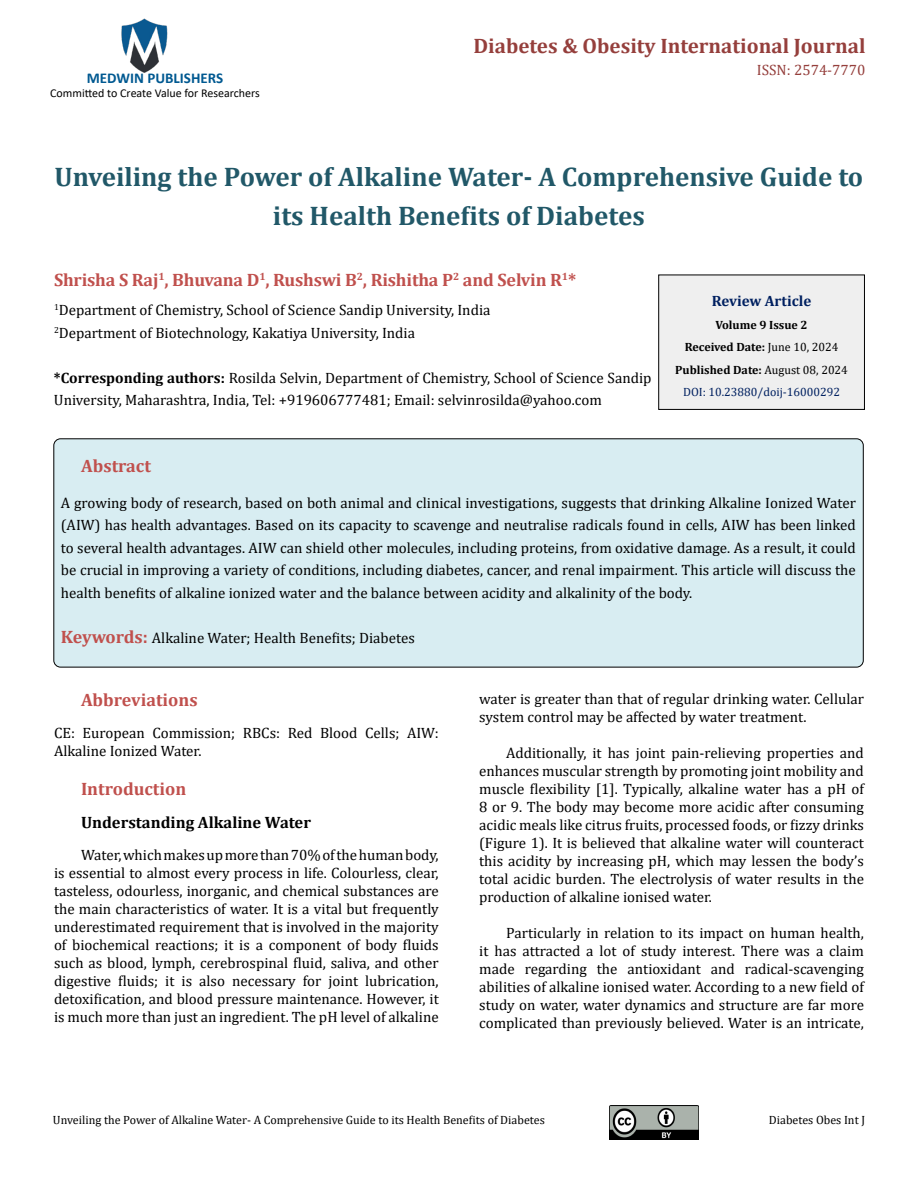
<style>
.page{position:relative;width:918px;height:1188px;background:#fff}
.page>*{position:absolute;margin:0;border:0;box-sizing:border-box;transform-origin:0 0}
.t1{font:700 27px/39px "Cambria";color:#215868;text-align:center}
.t2{font:700 21px "Cambria";color:#953f3c}
.t3{font:700 18px "Cambria";letter-spacing:-.01em;color:#c0504d}
.t4{font:700 16.5px "Cambria";color:#000}
.t5{font:15px/18px "Cambria";color:#000}
.t6{font:700 15px "Calibri";color:#005991}
.t7{font:15px "Cambria";color:#953f3c}
.t8{font:700 15px "Cambria";color:#002060}
.t9{font:12px "Cambria";color:#000}
.t10{font:700 12px/22.5px "Cambria";color:#000;text-align:center}
.t11{font:12px "Calibri";color:#000}
.s1{font-weight:700}
.s2{font-weight:400}
.s3{font-weight:400;color:#002060}
.s4{font-weight:700;font-size:18px;color:#c0504d}
</style>
<div class="page">
<img style="left:121px;top:18px;width:47px;height:55px">
<img style="left:610px;top:1106px;width:88px;height:33px">
<div style="left:659px;top:275px;width:205px;height:134px;background:#efefef"></div>
<div style="left:658px;top:275px;width:207px;height:135px;border:1px solid #000"></div>
<div style="left:54px;top:439px;width:809px;height:228px;background:#d8edf2;border-radius:7px"></div>
<div style="left:53px;top:438px;width:811px;height:230px;border:1px solid #000;border-radius:7px"></div>
<p class="t6" style="left:87px;top:67px;width:138px">MEDWIN PUBLISHERS</p>
<p class="t11" style="left:50px;top:85px;width:211px">Committed to Create Value for Researchers</p>
<h2 class="t2" style="left:473px;top:31px;width:394px">Diabetes &amp; Obesity International Journal</h2>
<p class="t7" style="left:757px;top:62px;width:110px">ISSN: 2574-7770</p>
<h1 class="t1" style="left:54px;top:156px;width:810px">Unveiling the Power of Alkaline Water- A Comprehensive Guide to its Health Benefits of Diabetes</h1>
<p class="t3" style="left:54px;top:267px;width:524px">Shrisha S Raj<sup>1</sup>, Bhuvana D<sup>1</sup>, Rushswi B<sup>2</sup>, Rishitha P<sup>2</sup> and Selvin R<sup>1</sup>*</p>
<p class="t5" style="left:54px;top:299px;width:438px;line-height:22.5px"><sup>1</sup>Department of Chemistry, School of Science Sandip University, India<br><sup>2</sup>Department of Biotechnology, Kakatiya University, India</p>
<p class="t5" style="left:54px;top:366px;width:599px;line-height:22.5px"><span class="s1">*Corresponding authors:</span> Rosilda Selvin, Department of Chemistry, School of Science Sandip<br>University, Maharashtra, India, Tel: +919606777481; Email: selvinrosilda@yahoo.com</p>
<p class="t8" style="left:712px;top:291px;width:101px">Review Article</p>
<p class="t10" style="left:675px;top:313px;width:174px">Volume 9 Issue 2<br>Received Date: <span class="s2">June 10, 2024<br></span>Published Date: <span class="s2">August 08, 2024<br></span><span class="s3">DOI: 10.23880/doij-16000292</span></p>
<p class="t3" style="left:81px;top:453px;width:71px">Abstract</p>
<p class="t5" style="left:61px;top:491px;width:796px;line-height:22.5px;text-align:justify">A growing body of research, based on both animal and clinical investigations, suggests that drinking Alkaline Ionized Water (AIW) has health advantages. Based on its capacity to scavenge and neutralise radicals found in cells, AIW has been linked to several health advantages. AIW can shield other molecules, including proteins, from oxidative damage. As a result, it could be crucial in improving a variety of conditions, including diabetes, cancer, and renal impairment. This article will discuss the health benefits of alkaline ionized water and the balance between acidity and alkalinity of the body.</p>
<p class="t5" style="left:61px;top:629px;width:355px"><span class="s4">Keywords:</span> Alkaline Water; Health Benefits; Diabetes</p>
<p class="t3" style="left:81px;top:687px;width:118px">Abbreviations</p>
<p class="t5" style="left:54px;top:724px;width:386px">CE: European Commission; RBCs: Red Blood Cells; AIW:<br>Alkaline Ionized Water.</p>
<p class="t3" style="left:81px;top:776px;width:107px">Introduction</p>
<p class="t4" style="left:81px;top:811px;width:232px">Understanding Alkaline Water</p>
<p class="t5" style="left:54px;top:845px;width:386px;text-align:justify;text-indent:27px">Water, which makes up more than 70% of the human body, is essential to almost every process in life. Colourless, clear, tasteless, odourless, inorganic, and chemical substances are the main characteristics of water. It is a vital but frequently underestimated requirement that is involved in the majority of biochemical reactions; it is a component of body fluids such as blood, lymph, cerebrospinal fluid, saliva, and other digestive fluids; it is also necessary for joint lubrication, detoxification, and blood pressure maintenance. However, it is much more than just an ingredient. The pH level of alkaline</p>
<p class="t5" style="left:479px;top:690px;width:386px">water is greater than that of regular drinking water. Cellular system control may be affected by water treatment.</p>
<p class="t5" style="left:479px;top:744px;width:386px;text-align:justify;text-indent:27px">Additionally, it has joint pain-relieving properties and enhances muscular strength by promoting joint mobility and muscle flexibility [1]. Typically, alkaline water has a pH of 8 or 9. The body may become more acidic after consuming acidic meals like citrus fruits, processed foods, or fizzy drinks (Figure 1). It is believed that alkaline water will counteract this acidity by increasing pH, which may lessen the body’s total acidic burden. The electrolysis of water results in the production of alkaline ionised water.</p>
<p class="t5" style="left:479px;top:924px;width:386px;text-align:justify;text-indent:27px">Particularly in relation to its impact on human health, it has attracted a lot of study interest. There was a claim made regarding the antioxidant and radical-scavenging abilities of alkaline ionised water. According to a new field of study on water, water dynamics and structure are far more complicated than previously believed. Water is an intricate,</p>
<p class="t9" style="left:53px;top:1113px;width:493px">Unveiling the Power of Alkaline Water- A Comprehensive Guide to its Health Benefits of Diabetes</p>
<p class="t9" style="left:769px;top:1113px;width:98px">Diabetes Obes Int J</p>
</div>
